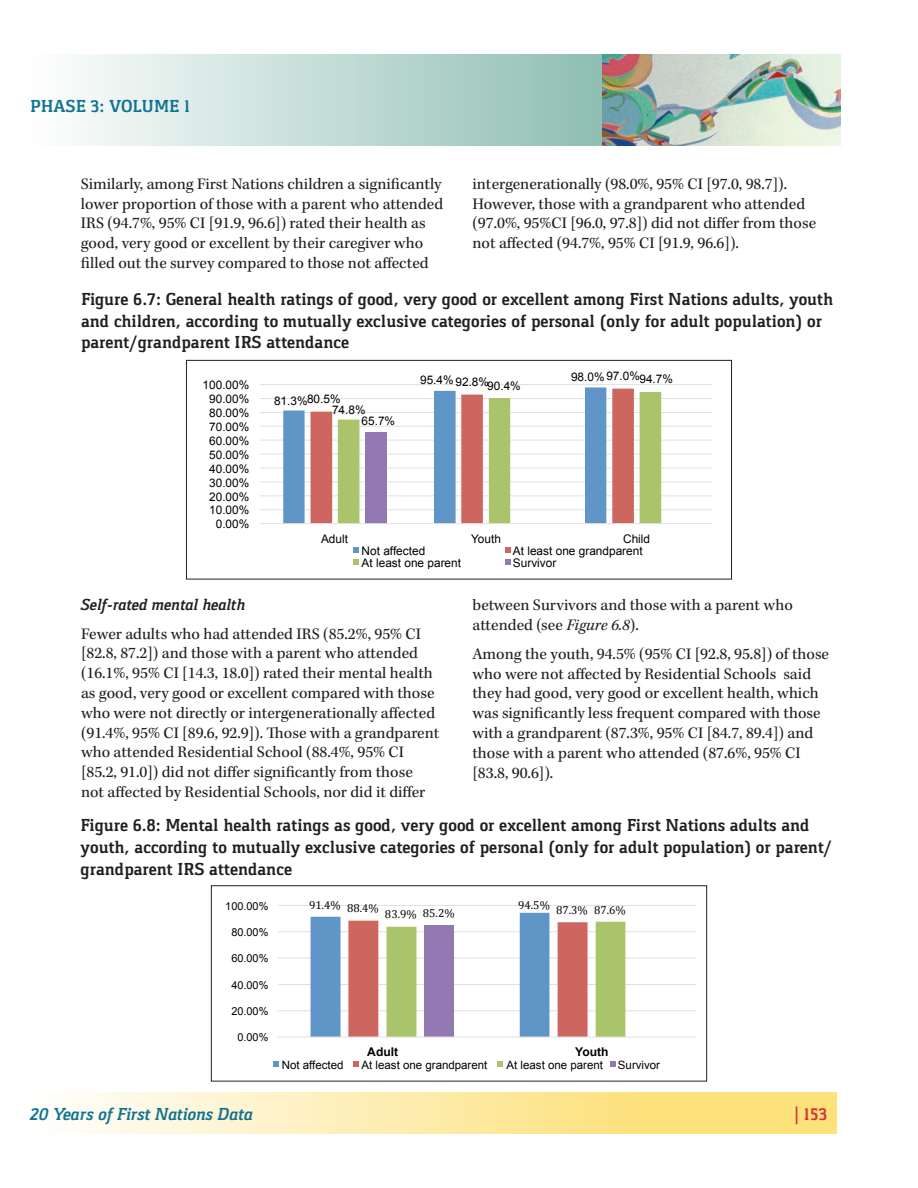
<style>
.page{position:relative;width:918px;height:1188px;background:#fff}
.page>*{position:absolute;margin:0;border:0;box-sizing:border-box;transform-origin:0 0}
.FN-Table_title{font:700 18px/21.6px "Gaspar";color:#231f20}
.t1{font:italic 700 18px "Gaspar";color:#117392}
.t2{font:700 18px "Gaspar";color:#117392}
.t3{font:700 18px "Gaspar";color:#d43238}
.FN-Body{font:16.5px/19.8px "Kepler Std";color:#231f20}
.FN-Body_bold_italic{font:italic 700 16.5px "Gaspar";color:#231f20}
.t4{font:700 12px "Arial";color:#000}
.t5{font:11.85px "Arial";color:#000}
.t6{font:11.55px "Arial";color:#000}
.t7{font:11.55px "Cambria";color:#000}
.t8{font:10.95px "Arial";color:#000}
.s1{font-style:italic}
</style>
<div class="page">
<div style="left:1px;top:54px;width:602px;height:92px;background:linear-gradient(to right,#fff,#8fbeb3)"></div>
<img style="left:603px;top:54px;width:238px;height:92px">
<svg style="left:76px;top:1093px;width:761px;height:41px;background:#fdeba8"></svg>
<hr style="left:260px;top:509px;width:452px;height:1px;background:#e0e0e0">
<hr style="left:260px;top:495px;width:452px;height:1px;background:#e0e0e0">
<hr style="left:260px;top:481px;width:452px;height:1px;background:#e0e0e0">
<hr style="left:260px;top:468px;width:452px;height:1px;background:#e0e0e0">
<hr style="left:260px;top:454px;width:452px;height:1px;background:#e0e0e0">
<hr style="left:260px;top:440px;width:452px;height:1px;background:#e0e0e0">
<hr style="left:260px;top:426px;width:452px;height:1px;background:#e0e0e0">
<hr style="left:260px;top:412px;width:452px;height:1px;background:#e0e0e0">
<hr style="left:260px;top:398px;width:452px;height:1px;background:#e0e0e0">
<hr style="left:260px;top:384px;width:452px;height:1px;background:#e0e0e0">
<svg style="left:283px;top:387px;width:323px;height:136px;fill:#6095c8"></svg>
<svg style="left:311px;top:389px;width:350px;height:134px"></svg>
<div style="left:365px;top:432px;width:22px;height:92px;background:#9379b1"></div>
<hr style="left:260px;top:523px;width:452px;height:1px;background:#e0e0e0">
<svg style="left:353px;top:547px;width:6px;height:6px"></svg>
<svg style="left:505px;top:547px;width:6px;height:6px"></svg>
<svg style="left:353px;top:559px;width:6px;height:6px"></svg>
<svg style="left:505px;top:559px;width:6px;height:6px"></svg>
<div style="left:186px;top:360px;width:546px;height:219px;border:1px solid #231f20"></div>
<hr style="left:278px;top:1010px;width:418px;height:1px;background:#e0e0e0">
<hr style="left:278px;top:984px;width:418px;height:1px;background:#e0e0e0">
<hr style="left:278px;top:958px;width:418px;height:1px;background:#e0e0e0">
<hr style="left:278px;top:931px;width:418px;height:1px;background:#e0e0e0">
<hr style="left:278px;top:905px;width:418px;height:1px;background:#e0e0e0">
<svg style="left:311px;top:913px;width:314px;height:124px"></svg>
<div style="left:424px;top:925px;width:30px;height:112px;background:#9379b1"></div>
<hr style="left:278px;top:1037px;width:418px;height:1px;background:#e0e0e0">
<svg style="left:274px;top:1061px;width:5px;height:6px"></svg>
<svg style="left:353px;top:1061px;width:6px;height:6px"></svg>
<svg style="left:497px;top:1061px;width:6px;height:6px"></svg>
<svg style="left:610px;top:1061px;width:6px;height:6px"></svg>
<div style="left:211px;top:885px;width:496px;height:197px;border:1px solid #231f20"></div>
<p class="t2" style="left:30px;top:96px;width:161px">PHASE 3: VOLUME 1</p>
<p class="FN-Body" style="left:81px;top:174px;width:364px">Similarly, among First Nations children a significantly lower proportion of those with a parent who attended IRS (94.7%, 95% CI [91.9, 96.6]) rated their health as good, very good or excellent by their caregiver who filled out the survey compared to those not affected</p>
<p class="FN-Body" style="left:472px;top:174px;width:345px">intergenerationally (98.0%, 95% CI [97.0, 98.7]).<br>However, those with a grandparent who attended (97.0%, 95%CI [96.0, 97.8]) did not differ from those not affected (94.7%, 95% CI [91.9, 96.6]).</p>
<p class="FN-Table_title" style="left:81px;top:289px;width:754px">Figure 6.7: General health ratings of good, very good or excellent among First Nations adults, youth and children, according to mutually exclusive categories of personal (only for adult population) or parent/grandparent IRS attendance</p>
<p class="t5" style="left:203px;top:377px;width:48px">100.00%</p>
<p class="t5" style="left:209px;top:391px;width:42px">90.00%</p>
<p class="t5" style="left:209px;top:405px;width:42px">80.00%</p>
<p class="t5" style="left:209px;top:419px;width:42px">70.00%</p>
<p class="t5" style="left:209px;top:433px;width:42px">60.00%</p>
<p class="t5" style="left:209px;top:447px;width:42px">50.00%</p>
<p class="t5" style="left:209px;top:461px;width:42px">40.00%</p>
<p class="t5" style="left:209px;top:475px;width:42px">30.00%</p>
<p class="t5" style="left:209px;top:489px;width:42px">20.00%</p>
<p class="t5" style="left:209px;top:503px;width:42px">10.00%</p>
<p class="t5" style="left:216px;top:516px;width:35px">0.00%</p>
<p class="t5" style="left:307px;top:391px;width:35px">80.5%</p>
<p class="t5" style="left:274px;top:394px;width:35px">81.3%</p>
<p class="t5" style="left:332px;top:403px;width:35px">74.8%</p>
<p class="t5" style="left:362px;top:413px;width:35px">65.7%</p>
<p class="t5" style="left:420px;top:372px;width:35px">95.4%</p>
<p class="t5" style="left:571px;top:368px;width:70px">98.0%97.0%</p>
<p class="t5" style="left:639px;top:371px;width:35px">94.7%</p>
<p class="t5" style="left:456px;top:374px;width:35px">92.8%</p>
<p class="t5" style="left:487px;top:378px;width:35px">90.4%</p>
<p class="t5" style="left:321px;top:531px;width:29px">Adult</p>
<p class="t5" style="left:471px;top:531px;width:31px">Youth</p>
<p class="t5" style="left:623px;top:531px;width:28px">Child</p>
<p class="t5" style="left:362px;top:543px;width:65px">Not affected</p>
<p class="t5" style="left:513px;top:543px;width:131px">At least one grandparent</p>
<p class="t5" style="left:362px;top:555px;width:101px">At least one parent</p>
<p class="t5" style="left:513px;top:555px;width:45px">Survivor</p>
<p class="FN-Body_bold_italic" style="left:81px;top:595px;width:166px">Self-rated mental health</p>
<p class="FN-Body" style="left:81px;top:624px;width:360px">Fewer adults who had attended IRS (85.2%, 95% CI [82.8, 87.2]) and those with a parent who attended (16.1%, 95% CI [14.3, 18.0]) rated their mental health as good, very good or excellent compared with those who were not directly or intergenerationally affected (91.4%, 95% CI [89.6, 92.9]). Those with a grandparent who attended Residential School (88.4%, 95% CI [85.2, 91.0]) did not differ significantly from those not affected by Residential Schools, nor did it differ</p>
<p class="FN-Body" style="left:472px;top:596px;width:322px">between Survivors and those with a parent who attended (see <span class="s1">Figure 6.8</span>).</p>
<p class="FN-Body" style="left:472px;top:644px;width:358px">Among the youth, 94.5% (95% CI [92.8, 95.8]) of those who were not affected by Residential Schools said they had good, very good or excellent health, which was significantly less frequent compared with those with a grandparent (87.3%, 95% CI [84.7, 89.4]) and those with a parent who attended (87.6%, 95% CI [83.8, 90.6]).</p>
<p class="FN-Table_title" style="left:81px;top:815px;width:753px">Figure 6.8: Mental health ratings as good, very good or excellent among First Nations adults and youth, according to mutually exclusive categories of personal (only for adult population) or parent/ grandparent IRS attendance</p>
<p class="t8" style="left:225px;top:899px;width:45px">100.00%</p>
<p class="t8" style="left:231px;top:925px;width:39px">80.00%</p>
<p class="t8" style="left:231px;top:951px;width:39px">60.00%</p>
<p class="t8" style="left:231px;top:978px;width:39px">40.00%</p>
<p class="t8" style="left:231px;top:1004px;width:39px">20.00%</p>
<p class="t8" style="left:237px;top:1030px;width:33px">0.00%</p>
<p class="t7" style="left:309px;top:900px;width:71px">91.4% 88.4%</p>
<p class="t7" style="left:518px;top:901px;width:71px">94.5% 87.3%</p>
<p class="t7" style="left:594px;top:903px;width:33px">87.6%</p>
<p class="t7" style="left:423px;top:906px;width:33px">85.2%</p>
<p class="t7" style="left:385px;top:908px;width:33px">83.9%</p>
<p class="t4" style="left:367px;top:1044px;width:32px">Adult</p>
<p class="t4" style="left:575px;top:1044px;width:35px">Youth</p>
<p class="t6" style="left:282px;top:1058px;width:63px">Not affected</p>
<p class="t6" style="left:362px;top:1058px;width:127px">At least one grandparent</p>
<p class="t6" style="left:507px;top:1058px;width:98px">At least one parent</p>
<p class="t6" style="left:618px;top:1058px;width:44px">Survivor</p>
<p class="t1" style="left:30px;top:1104px;width:224px">20 Years of First Nations Data</p>
<p class="t3" style="left:794px;top:1104px;width:35px">| 153</p>
</div>
